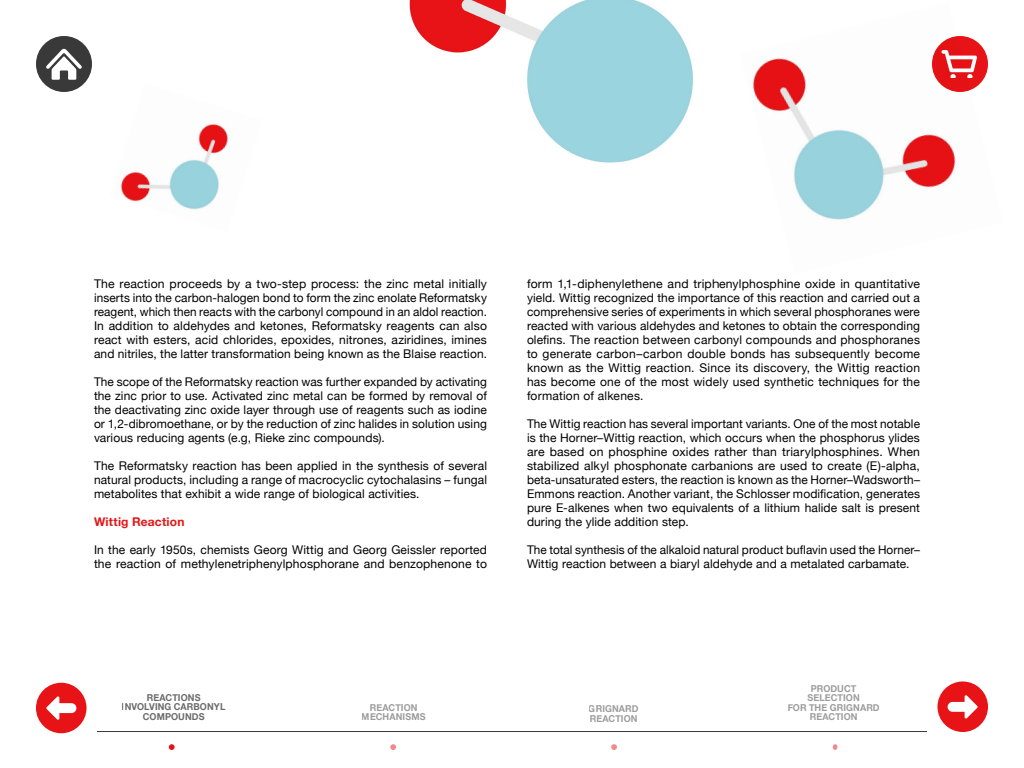
<style>
.page{position:relative;width:1024px;height:768px;background:#fff}
.page>*{position:absolute;margin:0;border:0;box-sizing:border-box;transform-origin:0 0}
.t1{font:12px/14px "Helvetica Neue";letter-spacing:.01em;color:#000;text-align:justify}
.t2{font:700 12px "Helvetica Neue";letter-spacing:.015em;color:#e71316}
.t3{font:700 9.5px/9.5px "Helvetica Neue";letter-spacing:.01em;color:#393939;text-align:center;scale:.95 1}
</style>
<div class="page">
<div style="left:938px;top:682px;width:50px;height:50px;background:#e71316;border-radius:50%"></div>
<svg style="left:948px;top:695px;width:30px;height:24px"></svg>
<img style="left:409px;top:0;width:284px;height:163px">
<img style="left:752px;top:36px;width:236px;height:184px">
<img style="left:120px;top:123px;width:109px;height:87px">
<hr style="left:97px;top:731px;width:830px;height:1px;background:#393939">
<svg style="left:169px;top:744px;width:6px;height:6px"></svg>
<svg style="left:390px;top:744px;width:6px;height:6px"></svg>
<svg style="left:611px;top:744px;width:6px;height:6px"></svg>
<svg style="left:833px;top:744px;width:4px;height:6px"></svg>
<div style="left:36px;top:36px;width:56px;height:56px;background:#393939;border-radius:50%"></div>
<svg style="left:46px;top:49px;width:36px;height:31px"></svg>
<div style="left:36px;top:683px;width:50px;height:50px;background:#e71316;border-radius:50%"></div>
<svg style="left:46px;top:696px;width:30px;height:24px"></svg>
<p class="t1" style="left:94px;top:277px;width:395px">The reaction proceeds by a two-step process: the zinc metal initially inserts into the carbon-halogen bond to form the zinc enolate Reformatsky reagent, which then reacts with the carbonyl compound in an aldol reaction.<br>In addition to aldehydes and ketones, Reformatsky reagents can also react with esters, acid chlorides, epoxides, nitrones, aziridines, imines and nitriles, the latter transformation being known as the Blaise reaction.</p>
<p class="t1" style="left:94px;top:375px;width:395px">The scope of the Reformatsky reaction was further expanded by activating the zinc prior to use. Activated zinc metal can be formed by removal of the deactivating zinc oxide layer through use of reagents such as iodine or 1,2-dibromoethane, or by the reduction of zinc halides in solution using various reducing agents (e.g, Rieke zinc compounds).</p>
<p class="t1" style="left:94px;top:459px;width:395px">The Reformatsky reaction has been applied in the synthesis of several natural products, including a range of macrocyclic cytochalasins – fungal metabolites that exhibit a wide range of biological activities.</p>
<p class="t2" style="left:94px;top:512px;width:92px">Wittig Reaction</p>
<p class="t1" style="left:94px;top:543px;width:395px">In the early 1950s, chemists Georg Wittig and Georg Geissler reported the reaction of methylenetriphenylphosphorane and benzophenone to</p>
<p class="t1" style="left:527px;top:277px;width:395px">form 1,1-diphenylethene and triphenylphosphine oxide in quantitative yield. Wittig recognized the importance of this reaction and carried out a comprehensive series of experiments in which several phosphoranes were reacted with various aldehydes and ketones to obtain the corresponding olefins. The reaction between carbonyl compounds and phosphoranes to generate carbon–carbon double bonds has subsequently become known as the Wittig reaction. Since its discovery, the Wittig reaction has become one of the most widely used synthetic techniques for the formation of alkenes.</p>
<p class="t1" style="left:527px;top:417px;width:395px">The Wittig reaction has several important variants. One of the most notable is the Horner–Wittig reaction, which occurs when the phosphorus ylides are based on phosphine oxides rather than triarylphosphines. When stabilized alkyl phosphonate carbanions are used to create (E)-alpha, beta-unsaturated esters, the reaction is known as the Horner–Wadsworth– Emmons reaction. Another variant, the Schlosser modification, generates pure E-alkenes when two equivalents of a lithium halide salt is present during the ylide addition step.</p>
<p class="t1" style="left:527px;top:543px;width:395px">The total synthesis of the alkaloid natural product buflavin used the Horner–<br>Wittig reaction between a biaryl aldehyde and a metalated carbamate.</p>
<p class="t3" style="left:122px;top:693px;width:110px">REACTIONS<br>INVOLVING CARBONYL<br>COMPOUNDS</p>
<p class="t3" style="left:362px;top:703px;width:69px">REACTION<br>MECHANISMS</p>
<p class="t3" style="left:589px;top:704px;width:54px;text-align:left">GRIGNARD<br>REACTION</p>
<p class="t3" style="left:788px;top:684px;width:98px">PRODUCT<br>SELECTION<br>FOR THE GRIGNARD<br>REACTION</p>
</div>
